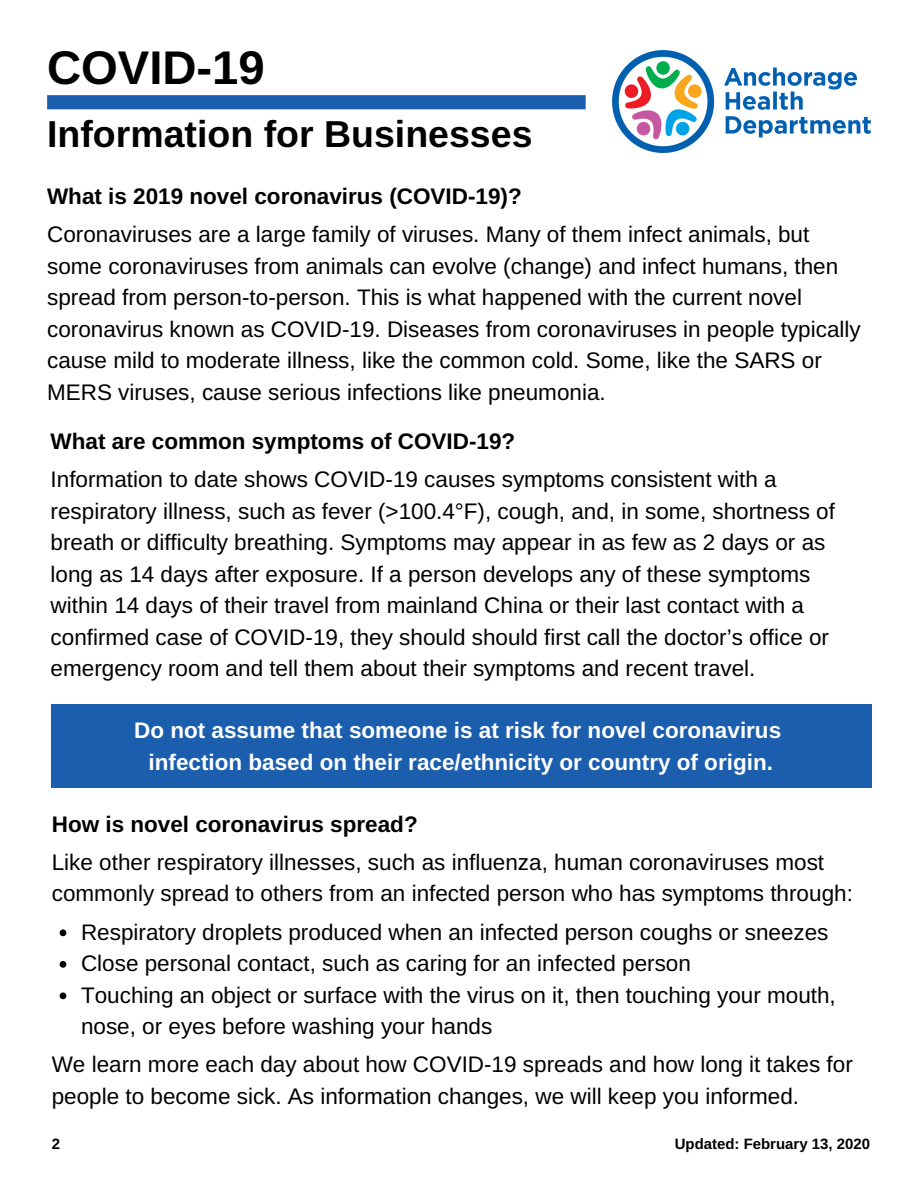
<style>
.page{position:relative;width:918px;height:1188px;background:#fff}
.page>*{position:absolute;margin:0;border:0;box-sizing:border-box;transform-origin:0 0}
.t1{font:700 47.25px "Arimo";color:#000}
.t2{font:700 37.5px "Arimo";color:#000}
.t3{font:22.5px/31.5px "Arimo";color:#000}
.t4{font:700 22.5px/31.5px "Arimo";color:#fff;text-align:center}
.t5{font:700 22.5px "Arimo";color:#000}
.t6{font:700 15px "Arimo";color:#000}
</style>
<div class="page">
<svg style="left:47px;top:95px;width:539px;height:14px"></svg>
<img style="left:612px;top:51px;width:258px;height:101px">
<svg style="left:60px;top:929px;width:6px;height:7px"></svg>
<svg style="left:60px;top:961px;width:6px;height:7px"></svg>
<svg style="left:60px;top:992px;width:6px;height:7px"></svg>
<div style="left:51px;top:705px;width:821px;height:83px;background:#1b5ead"></div>
<h1 class="t1" style="left:47px;top:41px;width:219px">COVID-19</h1>
<h2 class="t2" style="left:47px;top:113px;width:487px">Information for Businesses</h2>
<p class="t5" style="left:47px;top:184px;width:476px">What is 2019 novel coronavirus (COVID-19)?</p>
<p class="t3" style="left:47px;top:219px;width:815px">Coronaviruses are a large family of viruses. Many of them infect animals, but some coronaviruses from animals can evolve (change) and infect humans, then spread from person-to-person. This is what happened with the current novel coronavirus known as COVID-19. Diseases from coronaviruses in people typically cause mild to moderate illness, like the common cold. Some, like the SARS or MERS viruses, cause serious infections like pneumonia.</p>
<p class="t5" style="left:51px;top:429px;width:466px">What are common symptoms of COVID-19?</p>
<p class="t3" style="left:51px;top:464px;width:786px">Information to date shows COVID-19 causes symptoms consistent with a respiratory illness, such as fever (&gt;100.4°F), cough, and, in some, shortness of breath or difficulty breathing. Symptoms may appear in as few as 2 days or as long as 14 days after exposure. If a person develops any of these symptoms within 14 days of their travel from mainland China or their last contact with a confirmed case of COVID-19, they should should first call the doctor’s office or emergency room and tell them about their symptoms and recent travel.</p>
<p class="t4" style="left:134px;top:715px;width:649px">Do not assume that someone is at risk for novel coronavirus infection based on their race/ethnicity or country of origin.</p>
<p class="t5" style="left:52px;top:811px;width:367px">How is novel coronavirus spread?</p>
<p class="t3" style="left:52px;top:846px;width:803px">Like other respiratory illnesses, such as influenza, human coronaviruses most commonly spread to others from an infected person who has symptoms through:</p>
<p class="t3" style="left:81px;top:916px;width:756px">Respiratory droplets produced when an infected person coughs or sneezes Close personal contact, such as caring for an infected person<br>Touching an object or surface with the virus on it, then touching your mouth, nose, or eyes before washing your hands</p>
<p class="t3" style="left:52px;top:1049px;width:803px">We learn more each day about how COVID-19 spreads and how long it takes for people to become sick. As information changes, we will keep you informed.</p>
<p class="t6" style="left:52px;top:1136px;width:10px">2</p>
<p class="t6" style="left:675px;top:1136px;width:197px">Updated: February 13, 2020</p>
</div>
